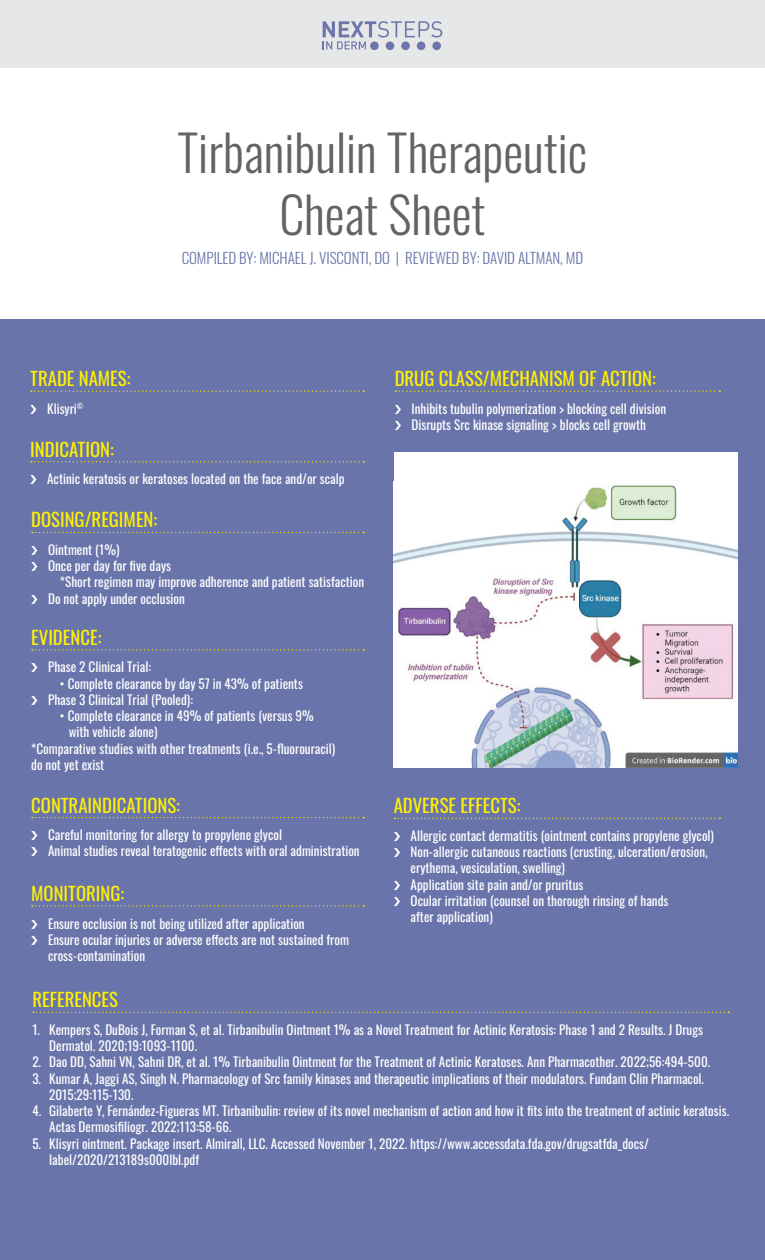
<style>
.page{position:relative;width:765px;height:1260px;background:#fff}
.page>*{position:absolute;margin:0;border:0;box-sizing:border-box;transform-origin:0 0}
.t1{font:300 50px/62.5px "Oswald";color:#636366;text-align:center}
.t2{font:18.75px "Oswald";color:#fff101}
.t3{font:300 15px "Oswald";letter-spacing:-.005em;color:#6974aa}
.t4{font:13.12px/16.2px "Oswald";color:#fff}
</style>
<div class="page">
<div style="left:0;top:0;width:765px;height:68px;background:#e6e7e9"></div>
<div style="left:0;top:319px;width:765px;height:941px;background:#6974aa"></div>
<svg style="left:31px;top:391px;width:333px;height:1px"></svg>
<svg style="left:31px;top:461px;width:333px;height:1px"></svg>
<svg style="left:32px;top:532px;width:332px;height:1px"></svg>
<svg style="left:33px;top:1012px;width:696px;height:1px"></svg>
<svg style="left:323px;top:21px;width:119px;height:28px"></svg>
<svg style="left:32px;top:649px;width:332px;height:2px"></svg>
<svg style="left:394px;top:818px;width:326px;height:1px"></svg>
<svg style="left:32px;top:817px;width:332px;height:1px"></svg>
<svg style="left:32px;top:905px;width:332px;height:2px"></svg>
<svg style="left:395px;top:391px;width:325px;height:1px"></svg>
<div style="left:394px;top:452px;width:344px;height:315px;background:#fff"></div>
<img style="left:394px;top:485px;width:344px;height:282px">
<img style="left:616px;top:747px;width:122px;height:20px">
<h1 class="t1" style="left:178px;top:116px;width:411px">Tirbanibulin Therapeutic<br>Cheat Sheet</h1>
<p class="t3" style="left:182px;top:245px;width:403px">COMPILED BY: MICHAEL J. VISCONTI, DO | REVIEWED BY: DAVID ALTMAN, MD</p>
<h2 class="t2" style="left:30px;top:362px;width:102px">TRADE NAMES:</h2>
<p class="t4" style="left:47px;top:399px;width:38px">Klisyri<sup>©</sup></p>
<h2 class="t2" style="left:30px;top:433px;width:85px">INDICATION:</h2>
<p class="t4" style="left:47px;top:470px;width:299px">Actinic keratosis or keratoses located on the face and/or scalp</p>
<h2 class="t2" style="left:31px;top:503px;width:127px">DOSING/REGIMEN:</h2>
<p class="t4" style="left:48px;top:540px;width:73px">Ointment (1%)</p>
<p class="t4" style="left:48px;top:556px;width:124px">Once per day for five days</p>
<p class="t4" style="left:60px;top:573px;width:306px">*Short regimen may improve adherence and patient satisfaction</p>
<p class="t4" style="left:48px;top:589px;width:138px">Do not apply under occlusion</p>
<h2 class="t2" style="left:31px;top:621px;width:72px">EVIDENCE:</h2>
<p class="t4" style="left:48px;top:658px;width:104px">Phase 2 Clinical Trial:</p>
<p class="t4" style="left:48px;top:674px;width:256px;text-indent:12px">• Complete clearance by day 57 in 43% of patients<br>Phase 3 Clinical Trial (Pooled):</p>
<p class="t4" style="left:60px;top:706px;width:255px">• Complete clearance in 49% of patients (versus 9%</p>
<p class="t4" style="left:69px;top:723px;width:90px">with vehicle alone)</p>
<p class="t4" style="left:31px;top:739px;width:306px">*Comparative studies with other treatments (i.e., 5-fluorouracil)</p>
<p class="t4" style="left:31px;top:755px;width:75px">do not yet exist</p>
<h2 class="t2" style="left:31px;top:788px;width:150px">CONTRAINDICATIONS:</h2>
<p class="t4" style="left:48px;top:825px;width:313px">Careful monitoring for allergy to propylene glycol<br>Animal studies reveal teratogenic effects with oral administration</p>
<h2 class="t2" style="left:31px;top:877px;width:94px">MONITORING:</h2>
<p class="t4" style="left:48px;top:914px;width:302px">Ensure occlusion is not being utilized after application<br>Ensure ocular injuries or adverse effects are not sustained from cross-contamination</p>
<h2 class="t2" style="left:395px;top:362px;width:263px">DRUG CLASS/MECHANISM OF ACTION:</h2>
<p class="t4" style="left:412px;top:399px;width:256px">Inhibits tubulin polymerization &gt; blocking cell division<br>Disrupts Src kinase signaling &gt; blocks cell growth</p>
<h2 class="t2" style="left:394px;top:789px;width:128px">ADVERSE EFFECTS:</h2>
<p class="t4" style="left:411px;top:826px;width:305px">Allergic contact dermatitis (ointment contains propylene glycol)<br>Non-allergic cutaneous reactions (crusting, ulceration/erosion, erythema, vesiculation, swelling)<br>Application site pain and/or pruritus<br>Ocular irritation (counsel on thorough rinsing of hands<br>after application)</p>
<h2 class="t2" style="left:32px;top:983px;width:87px">REFERENCES</h2>
<p class="t4" style="left:49px;top:1020px;width:655px;text-indent:-17px">1. Kempers S, DuBois J, Forman S, et al. Tirbanibulin Ointment 1% as a Novel Treatment for Actinic Keratosis: Phase 1 and 2 Results. J Drugs<br>Dermatol. 2020;19:1093-1100.</p>
<p class="t4" style="left:32px;top:1053px;width:679px">2. Dao DD, Sahni VN, Sahni DR, et al. 1% Tirbanibulin Ointment for the Treatment of Actinic Keratoses. Ann Pharmacother. 2022;56:494-500.</p>
<p class="t4" style="left:49px;top:1069px;width:656px;text-indent:-17px">3. Kumar A, Jaggi AS, Singh N. Pharmacology of Src family kinases and therapeutic implications of their modulators. Fundam Clin Pharmacol.<br>2015;29:115-130.</p>
<p class="t4" style="left:49px;top:1101px;width:681px;text-indent:-17px">4. Gilaberte Y, Fernández-Figueras MT. Tirbanibulin: review of its novel mechanism of action and how it fits into the treatment of actinic keratosis.<br>Actas Dermosifiliogr. 2022;113:58-66.</p>
<p class="t4" style="left:49px;top:1134px;width:601px;text-indent:-17px">5. Klisyri ointment. Package insert. Almirall, LLC. Accessed November 1, 2022. https://www.accessdata.fda.gov/drugsatfda_docs/ label/2020/213189s000lbl.pdf</p>
</div>
